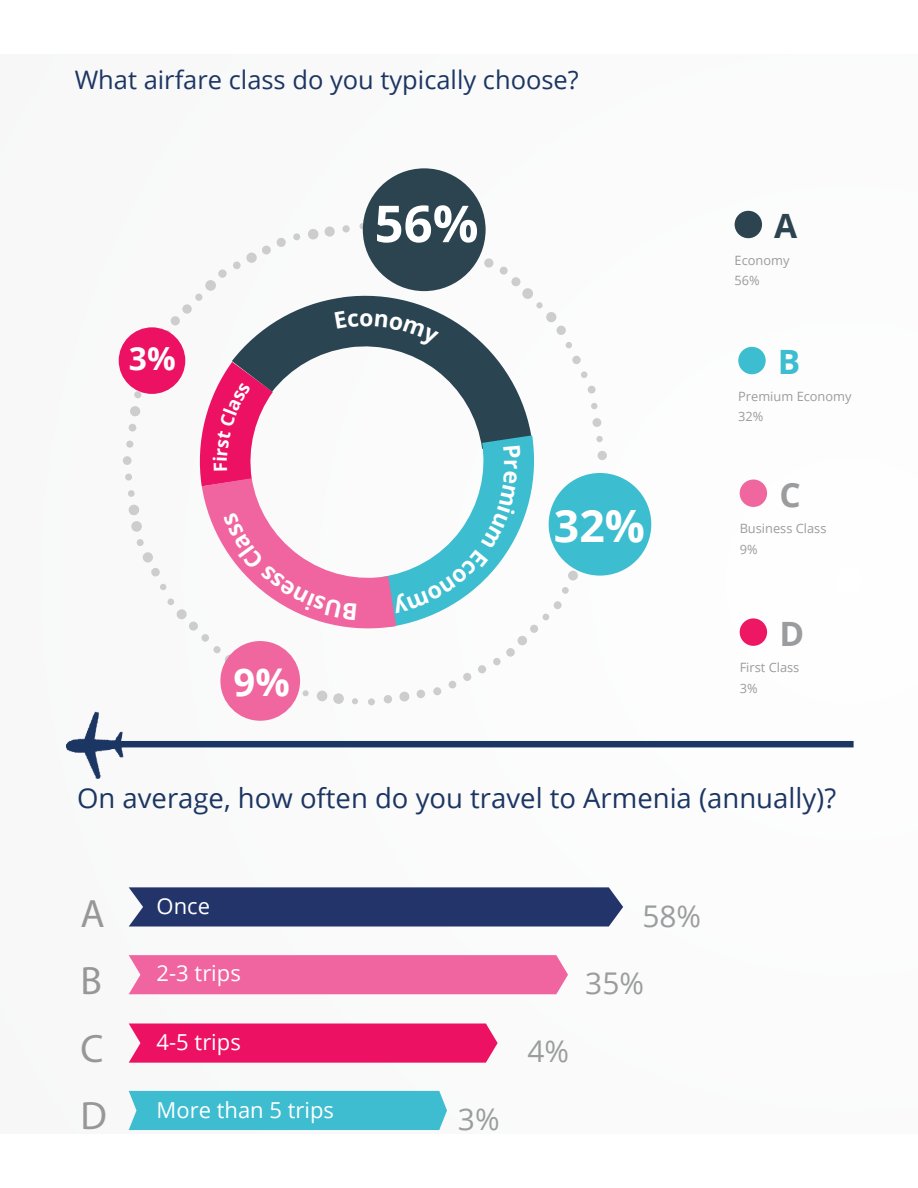
<style>
.page{position:relative;width:918px;height:1188px;background:#fff}
.page>*{position:absolute;margin:0;border:0;box-sizing:border-box;transform-origin:0 0}
.t1{font:700 51px "Open Sans";color:#fff}
.t2{font:700 44.55px "Open Sans";color:#fff}
.t3{font:39.6px/67.5px "Bebas";color:#989798}
.t4{font:700 38.25px "Open Sans";color:#fff}
.t5{font:700 33.45px "Open Sans";color:#9b9c9d}
.t6{font:700 33.45px "Open Sans";color:#2b4450}
.t7{font:700 33.45px "Open Sans";color:#3dbdd0}
.t8{font:700 31.8px "Open Sans";color:#fff}
.t9{font:29.85px "Open Sans";color:#9b9c9d}
.t10{font:27.45px "Open Sans";color:#1c3663}
.t11{font:25.5px "Open Sans";color:#1c3663}
.t12{font:22.05px "Open Sans";color:#fff}
.t13{font:12.75px/20.5px "Open Sans";color:#9b9c9d}
</style>
<div class="page">
<div style="left:0;top:54px;width:918px;height:1080px;background:#fbfbfb"></div>
<svg style="left:232px;top:291px;width:300px;height:71px"></svg>
<div style="left:598px;top:451px;width:9px;height:9px;background:#cecdcd;border-radius:50%"></div>
<div style="left:596px;top:436px;width:7px;height:6px;background:#cecdcd;border-radius:50%"></div>
<div style="left:593px;top:418px;width:8px;height:9px;background:#cecdcd;border-radius:50%"></div>
<svg style="left:591px;top:403px;width:6px;height:6px"></svg>
<div style="left:588px;top:386px;width:8px;height:8px;background:#cecdcd;border-radius:50%"></div>
<div style="left:581px;top:371px;width:6px;height:7px;background:#cecdcd;border-radius:50%"></div>
<div style="left:572px;top:356px;width:9px;height:8px;background:#cecdcd;border-radius:50%"></div>
<svg style="left:566px;top:342px;width:6px;height:6px"></svg>
<div style="left:557px;top:326px;width:9px;height:9px;background:#cecdcd;border-radius:50%"></div>
<div style="left:546px;top:312px;width:10px;height:10px;background:#cecdcd;border-radius:50%"></div>
<div style="left:536px;top:302px;width:7px;height:6px;background:#cecdcd;border-radius:50%"></div>
<div style="left:522px;top:288px;width:11px;height:11px;background:#cecdcd;border-radius:50%"></div>
<div style="left:511px;top:277px;width:9px;height:9px;background:#cecdcd;border-radius:50%"></div>
<div style="left:500px;top:267px;width:8px;height:8px;background:#cecdcd;border-radius:50%"></div>
<div style="left:484px;top:258px;width:9px;height:10px;background:#cecdcd;border-radius:50%"></div>
<svg style="left:359px;top:223px;width:7px;height:6px"></svg>
<div style="left:342px;top:225px;width:8px;height:8px;background:#cecdcd;border-radius:50%"></div>
<div style="left:325px;top:226px;width:10px;height:11px;background:#cecdcd;border-radius:50%"></div>
<div style="left:308px;top:229px;width:10px;height:10px;background:#cecdcd;border-radius:50%"></div>
<div style="left:293px;top:233px;width:7px;height:7px;background:#cecdcd;border-radius:50%"></div>
<div style="left:277px;top:238px;width:9px;height:9px;background:#cecdcd;border-radius:50%"></div>
<div style="left:262px;top:246px;width:9px;height:8px;background:#cecdcd;border-radius:50%"></div>
<div style="left:246px;top:253px;width:11px;height:10px;background:#cecdcd;border-radius:50%"></div>
<div style="left:233px;top:262px;width:8px;height:7px;background:#cecdcd;border-radius:50%"></div>
<div style="left:218px;top:269px;width:9px;height:9px;background:#cecdcd;border-radius:50%"></div>
<div style="left:205px;top:280px;width:11px;height:11px;background:#cecdcd;border-radius:50%"></div>
<div style="left:195px;top:294px;width:7px;height:7px;background:#cecdcd;border-radius:50%"></div>
<div style="left:182px;top:304px;width:10px;height:10px;background:#cecdcd;border-radius:50%"></div>
<div style="left:171px;top:316px;width:9px;height:9px;background:#cecdcd;border-radius:50%"></div>
<div style="left:162px;top:330px;width:9px;height:10px;background:#d5d4d4;border-radius:50%"></div>
<div style="left:134px;top:391px;width:7px;height:7px;background:#cecdcd;border-radius:50%"></div>
<div style="left:130px;top:406px;width:10px;height:10px;background:#cecdcd;border-radius:50%"></div>
<div style="left:129px;top:424px;width:7px;height:8px;background:#cecdcd;border-radius:50%"></div>
<div style="left:126px;top:441px;width:7px;height:7px;background:#cecdcd;border-radius:50%"></div>
<div style="left:123px;top:456px;width:9px;height:9px;background:#cecdcd;border-radius:50%"></div>
<div style="left:125px;top:474px;width:7px;height:7px;background:#cecdcd;border-radius:50%"></div>
<div style="left:128px;top:490px;width:7px;height:7px;background:#cecdcd;border-radius:50%"></div>
<div style="left:129px;top:505px;width:10px;height:10px;background:#cecdcd;border-radius:50%"></div>
<div style="left:131px;top:521px;width:11px;height:11px;background:#cecdcd;border-radius:50%"></div>
<div style="left:137px;top:539px;width:7px;height:7px;background:#cecdcd;border-radius:50%"></div>
<div style="left:143px;top:552px;width:10px;height:11px;background:#cecdcd;border-radius:50%"></div>
<div style="left:151px;top:568px;width:9px;height:8px;background:#cecdcd;border-radius:50%"></div>
<svg style="left:160px;top:584px;width:6px;height:6px"></svg>
<div style="left:167px;top:598px;width:7px;height:7px;background:#cecdcd;border-radius:50%"></div>
<div style="left:177px;top:609px;width:10px;height:10px;background:#cecdcd;border-radius:50%"></div>
<div style="left:189px;top:622px;width:9px;height:9px;background:#cecdcd;border-radius:50%"></div>
<div style="left:201px;top:634px;width:8px;height:8px;background:#cecdcd;border-radius:50%"></div>
<div style="left:213px;top:646px;width:8px;height:7px;background:#cecdcd;border-radius:50%"></div>
<div style="left:225px;top:655px;width:10px;height:10px;background:#cecdcd;border-radius:50%"></div>
<svg style="left:303px;top:690px;width:6px;height:6px"></svg>
<div style="left:317px;top:691px;width:10px;height:10px;background:#cecdcd;border-radius:50%"></div>
<div style="left:333px;top:693px;width:11px;height:11px;background:#cecdcd;border-radius:50%"></div>
<svg style="left:352px;top:698px;width:6px;height:6px"></svg>
<div style="left:368px;top:698px;width:7px;height:7px;background:#cecdcd;border-radius:50%"></div>
<div style="left:384px;top:695px;width:8px;height:8px;background:#cecdcd;border-radius:50%"></div>
<div style="left:399px;top:692px;width:10px;height:10px;background:#cecdcd;border-radius:50%"></div>
<div style="left:417px;top:690px;width:8px;height:8px;background:#cecdcd;border-radius:50%"></div>
<div style="left:433px;top:687px;width:8px;height:8px;background:#cecdcd;border-radius:50%"></div>
<div style="left:449px;top:681px;width:7px;height:7px;background:#cecdcd;border-radius:50%"></div>
<div style="left:463px;top:673px;width:8px;height:8px;background:#cecdcd;border-radius:50%"></div>
<div style="left:478px;top:665px;width:8px;height:8px;background:#cecdcd;border-radius:50%"></div>
<div style="left:493px;top:658px;width:8px;height:7px;background:#cecdcd;border-radius:50%"></div>
<div style="left:506px;top:648px;width:9px;height:9px;background:#cecdcd;border-radius:50%"></div>
<div style="left:518px;top:636px;width:9px;height:9px;background:#cecdcd;border-radius:50%"></div>
<div style="left:554px;top:601px;width:8px;height:8px;background:#cecdcd;border-radius:50%"></div>
<div style="left:562px;top:587px;width:7px;height:7px;background:#cecdcd;border-radius:50%"></div>
<div style="left:568px;top:571px;width:10px;height:9px;background:#cecdcd;border-radius:50%"></div>
<div style="left:363px;top:168px;width:123px;height:123px;background:#2b4450;border-radius:50%"></div>
<div style="left:549px;top:473px;width:102px;height:103px;background:#3cbdd0;border-radius:50%"></div>
<div style="left:220px;top:641px;width:80px;height:80px;background:#f0669e;border-radius:50%"></div>
<div style="left:119px;top:327px;width:66px;height:67px;background:#ed1163;border-radius:50%"></div>
<div style="left:740px;top:618px;width:27px;height:28px;background:#ed1763;border-radius:50%"></div>
<div style="left:740px;top:480px;width:27px;height:27px;background:#f0669e;border-radius:50%"></div>
<div style="left:735px;top:211px;width:27px;height:27px;background:#2b4450;border-radius:50%"></div>
<div style="left:738px;top:347px;width:28px;height:27px;background:#3dbdd0;border-radius:50%"></div>
<img style="left:66px;top:712px;width:788px;height:66px">
<div style="left:129px;top:955px;width:439px;height:39px;background:#f0659f"></div>
<div style="left:129px;top:1024px;width:369px;height:39px;background:#ed1163"></div>
<div style="left:129px;top:1091px;width:318px;height:39px;background:#3ebdd0"></div>
<svg style="left:129px;top:887px;width:494px;height:40px;background:#2d3d71"></svg>
<div style="left:335px;top:311px;width:104px;height:38px;background:#2b4451"></div>
<svg style="left:195px;top:362px;width:354px;height:271px"></svg>
<p class="t11" style="left:75px;top:62px;width:506px">What airfare class do you typically choose?</p>
<p class="t8" style="left:129px;top:336px;width:48px">3%</p>
<p class="t1" style="left:375px;top:188px;width:106px">56%</p>
<p class="t2" style="left:554px;top:495px;width:93px">32%</p>
<p class="t6" style="left:774px;top:202px;width:25px">A</p>
<p class="t13" style="left:735px;top:249px;width:56px">Economy<br>56%</p>
<p class="t7" style="left:778px;top:339px;width:24px">B</p>
<p class="t13" style="left:738px;top:385px;width:115px">Premium Economy<br>32%</p>
<p class="t5" style="left:779px;top:471px;width:23px">C</p>
<p class="t13" style="left:740px;top:518px;width:88px">Business Class<br>9%</p>
<p class="t5" style="left:779px;top:610px;width:26px">D</p>
<p class="t4" style="left:234px;top:656px;width:58px">9%</p>
<p class="t13" style="left:740px;top:657px;width:61px">First Class<br>3%</p>
<p class="t10" style="left:77px;top:779px;width:761px">On average, how often do you travel to Armenia (annually)?</p>
<p class="t3" style="left:80px;top:879px;width:28px">A<br>B<br>C<br>D</p>
<p class="t12" style="left:157px;top:891px;width:55px">Once</p>
<p class="t12" style="left:157px;top:958px;width:86px">2-3 trips</p>
<p class="t12" style="left:157px;top:1027px;width:86px">4-5 trips</p>
<p class="t12" style="left:157px;top:1095px;width:179px">More than 5 trips</p>
<p class="t9" style="left:458px;top:1099px;width:43px">3%</p>
<p class="t9" style="left:527px;top:1031px;width:43px">4%</p>
<p class="t9" style="left:642px;top:895px;width:60px">58%</p>
<p class="t9" style="left:585px;top:963px;width:60px">35%</p>
</div>
